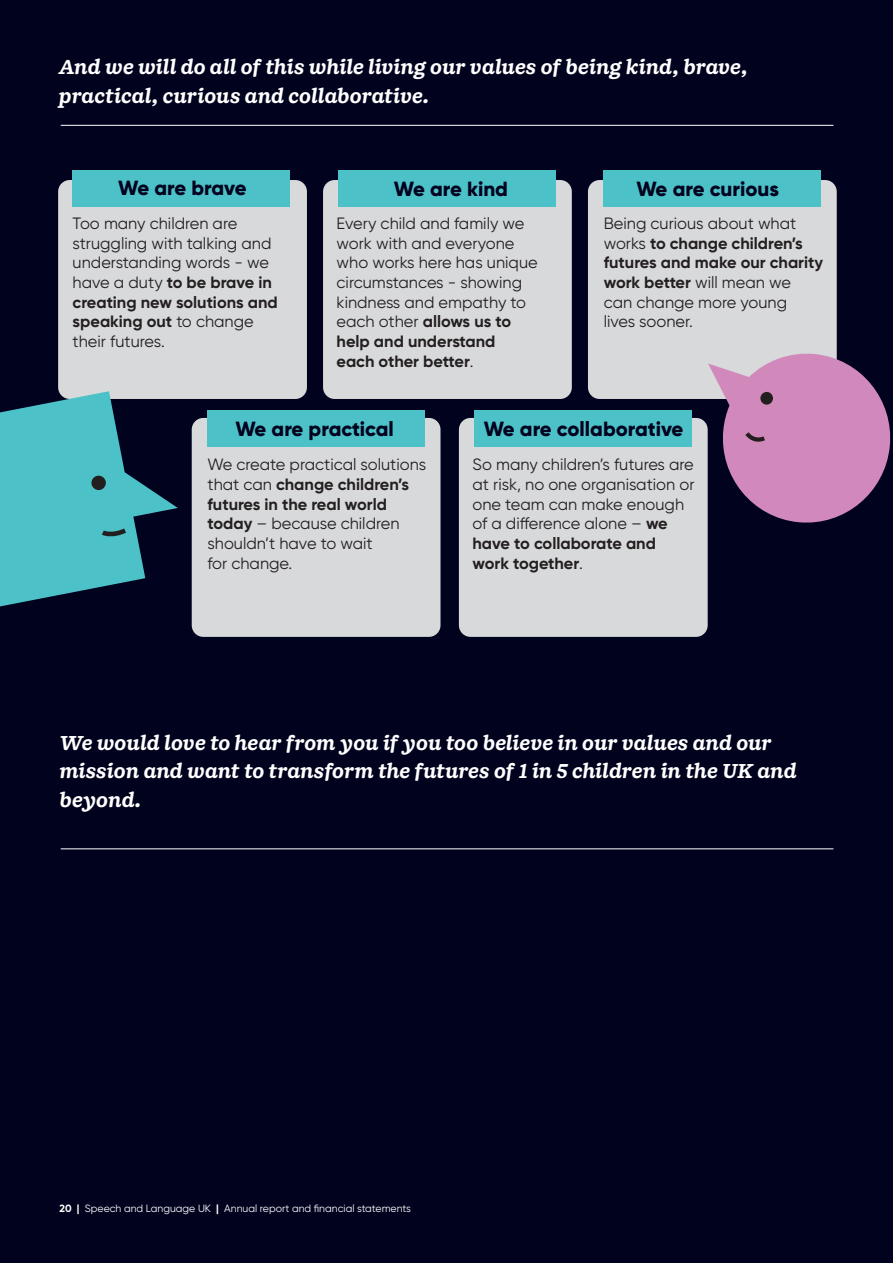
<style>
.page{position:relative;width:893px;height:1263px;background:#00021e}
.page>*{position:absolute;margin:0;border:0;box-sizing:border-box;transform-origin:0 0}
.t1{font:800 20.55px "Gilroy";color:#00021e}
.t2{font:italic 500 19.5px/28.5px "Doyle";color:#fff}
.t3{font:16.35px/19.6px "Gilroy";color:#231f20}
.t4{font:10.5px "Gilroy";color:#fff}
.s1{font-weight:700}
</style>
<div class="page">
<hr style="left:61px;top:848px;width:772px;height:1px;background:#fff">
<hr style="left:61px;top:125px;width:772px;height:1px;background:#fff">
<div style="left:58px;top:180px;width:249px;height:219px;background:#d8d9db;border-radius:12px"></div>
<div style="left:323px;top:180px;width:249px;height:219px;background:#d8d9db;border-radius:12px"></div>
<div style="left:588px;top:180px;width:249px;height:219px;background:#d8d9db;border-radius:12px"></div>
<div style="left:192px;top:418px;width:248px;height:219px;background:#d8d9db;border-radius:12px"></div>
<div style="left:459px;top:418px;width:249px;height:219px;background:#d8d9db;border-radius:12px"></div>
<div style="left:73px;top:170px;width:217px;height:36px;background:#4cc2c8"></div>
<div style="left:208px;top:410px;width:217px;height:37px;background:#4cc2c8"></div>
<div style="left:475px;top:410px;width:217px;height:37px;background:#4cc2c8"></div>
<div style="left:339px;top:170px;width:217px;height:36px;background:#4cc2c8"></div>
<div style="left:604px;top:170px;width:217px;height:36px;background:#4cc2c8"></div>
<svg style="left:708px;top:352px;width:183px;height:171px"></svg>
<svg style="left:0;top:391px;width:178px;height:215px"></svg>
<p class="t2" style="left:59px;top:53px;width:690px">And we will do all of this while living our values of being kind, brave, practical, curious and collaborative.</p>
<p class="t1" style="left:118px;top:175px;width:130px">We are brave</p>
<p class="t1" style="left:394px;top:176px;width:116px">We are kind</p>
<p class="t1" style="left:636px;top:176px;width:144px">We are curious</p>
<p class="t3" style="left:73px;top:213px;width:207px">Too many children are struggling with talking and understanding words - we have a duty <span class="s1">to be brave in creating new solutions and speaking out</span> to change their futures.</p>
<p class="t3" style="left:337px;top:213px;width:203px">Every child and family we work with and everyone who works here has unique circumstances - showing kindness and empathy to each other <span class="s1">allows us to help and understand<br>each other better</span>.</p>
<p class="t3" style="left:604px;top:213px;width:221px">Being curious about what works <span class="s1">to change children’s futures and make our charity work better</span> will mean we can change more young<br>lives sooner.</p>
<p class="t1" style="left:235px;top:416px;width:160px">We are practical</p>
<p class="t1" style="left:484px;top:416px;width:201px">We are collaborative</p>
<p class="t3" style="left:208px;top:455px;width:220px">We create practical solutions that can <span class="s1">change children’s futures in the real world today</span> – because children shouldn’t have to wait<br>for change.</p>
<p class="t3" style="left:472px;top:455px;width:223px">So many children’s futures are at risk, no one organisation or one team can make enough of a difference alone – <span class="s1">we have to collaborate and work together</span>.</p>
<p class="t2" style="left:60px;top:729px;width:739px">We would love to hear from you if you too believe in our values and our mission and want to transform the futures of 1 in 5 children in the UK and beyond.</p>
<p class="t4" style="left:60px;top:1202px;width:353px"><span class="s1">20 |</span> Speech and Language UK <span class="s1">|</span> Annual report and financial statements</p>
</div>
